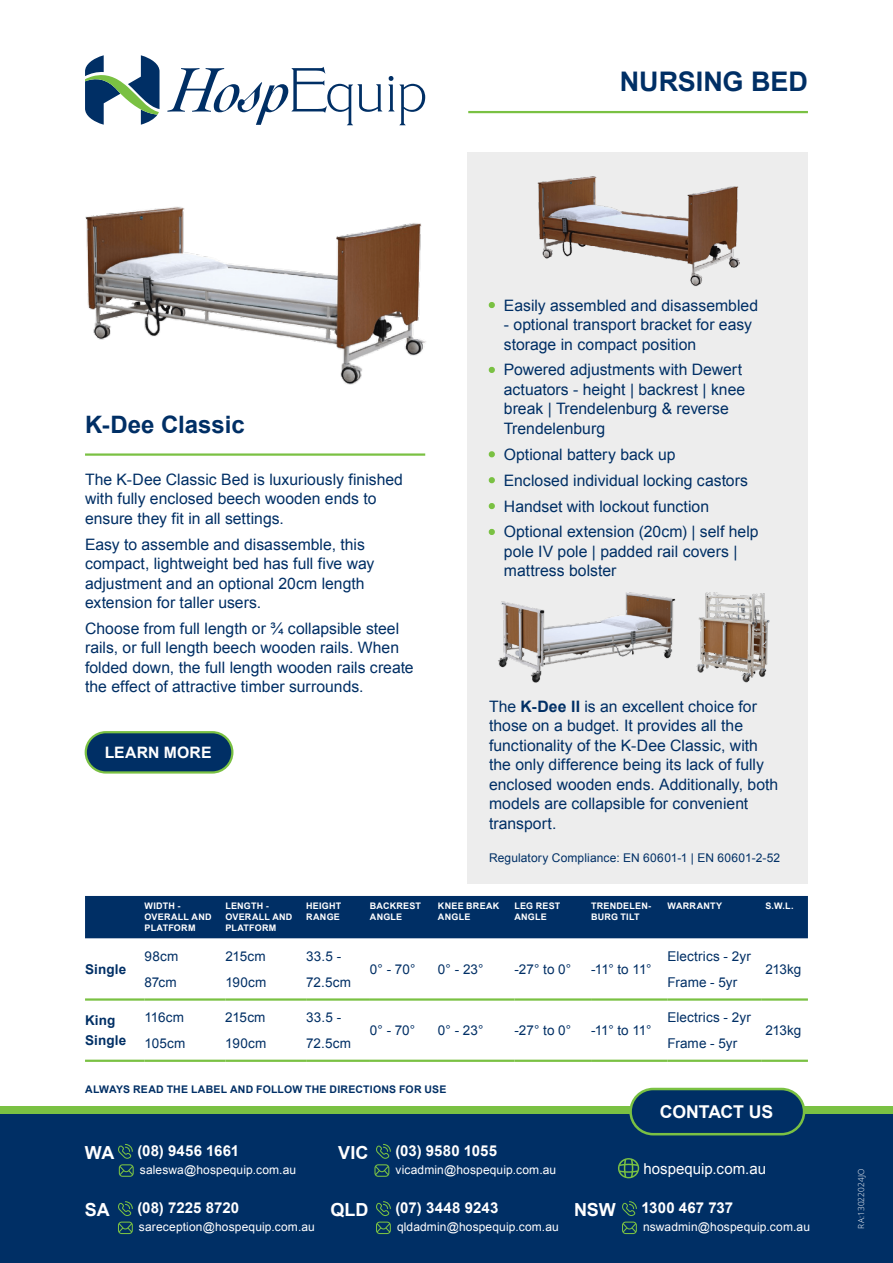
<style>
.page{position:relative;width:893px;height:1263px;background:#fff}
.page>*{position:absolute;margin:0;border:0;box-sizing:border-box;transform-origin:0 0}
.t1{font:700 27px "Arial";letter-spacing:-.005em;color:#002f65}
.t2{font:700 24px "Arial";color:#002f65}
.t3{font:700 18px "Arial";letter-spacing:-.005em;color:#fff}
.t4{font:700 17.7px "Arial";letter-spacing:-.01em;color:#fff}
.t5{font:15.75px/19.5px "Arial";color:#002f65}
.t6{font:700 15.75px "Arial";letter-spacing:.01em;color:#fff}
.t7{font:700 15px "Arial";letter-spacing:.01em;color:#fff}
.t8{font:15px "Arial";letter-spacing:.005em;color:#fff}
.t9{font:13.5px/26px "Arial";letter-spacing:.01em;color:#002f65}
.t10{font:700 13.5px/19.5px "Arial";letter-spacing:.01em;color:#002f65}
.t11{font:12px "Arial";letter-spacing:.01em;color:#fff}
.t12{font:12px "Arial";letter-spacing:.01em;color:#002f65}
.t13{font:700 10.5px "Arial";letter-spacing:.02em;color:#002f65}
.t14{font:700 9px/10.8px "Arial";letter-spacing:.025em;color:#fff}
.t15{font:300 8.25px "Open Sans";letter-spacing:.01em;color:#fff}
.s1{color:#7ac143}
.s2{font-weight:700}
</style>
<div class="page">
<svg style="left:167px;top:67px;width:258px;height:58px"></svg>
<svg style="left:85px;top:55px;width:75px;height:70px"></svg>
<hr style="left:468px;top:111px;width:340px;height:2px;background:#7ac143">
<div style="left:0;top:1106px;width:893px;height:130px;background:#7ac143"></div>
<div style="left:0;top:1114px;width:893px;height:149px;background:#002f65"></div>
<svg style="left:118px;top:1144px;width:16px;height:33px"></svg>
<svg style="left:374px;top:1144px;width:17px;height:33px"></svg>
<svg style="left:118px;top:1201px;width:15px;height:33px"></svg>
<svg style="left:376px;top:1201px;width:15px;height:33px"></svg>
<svg style="left:622px;top:1201px;width:15px;height:33px"></svg>
<svg style="left:618px;top:1158px;width:21px;height:20px"></svg>
<div style="left:86px;top:732px;width:146px;height:40px;background:#002f65;border-radius:20px"></div>
<div style="left:85px;top:731px;width:148px;height:43px;border:2px solid #7ac143;border-radius:20px"></div>
<img style="left:85px;top:207px;width:341px;height:177px">
<div style="left:631px;top:1089px;width:173px;height:45px;background:#002f65;border-radius:23px"></div>
<div style="left:629px;top:1088px;width:176px;height:47px;border:3px solid #7ac143;border-radius:23px"></div>
<hr style="left:85px;top:453px;width:340px;height:3px;background:#7ac143">
<div style="left:468px;top:152px;width:340px;height:731px;background:#ededed"></div>
<img style="left:537px;top:176px;width:202px;height:111px">
<div style="left:85px;top:896px;width:723px;height:42px;background:#002f65"></div>
<hr style="left:85px;top:998px;width:60px;height:3px;background:#7ac143">
<hr style="left:145px;top:998px;width:80px;height:3px;background:#7ac143">
<hr style="left:225px;top:998px;width:81px;height:3px;background:#7ac143">
<hr style="left:306px;top:998px;width:64px;height:3px;background:#7ac143">
<hr style="left:370px;top:998px;width:68px;height:3px;background:#7ac143">
<hr style="left:438px;top:998px;width:76px;height:3px;background:#7ac143">
<hr style="left:514px;top:998px;width:77px;height:3px;background:#7ac143">
<hr style="left:591px;top:998px;width:77px;height:3px;background:#7ac143">
<hr style="left:668px;top:998px;width:93px;height:3px;background:#7ac143">
<hr style="left:761px;top:998px;width:47px;height:3px;background:#7ac143">
<hr style="left:85px;top:1060px;width:60px;height:2px;background:#7ac143">
<hr style="left:145px;top:1060px;width:80px;height:2px;background:#7ac143">
<hr style="left:225px;top:1060px;width:81px;height:2px;background:#7ac143">
<hr style="left:306px;top:1060px;width:64px;height:2px;background:#7ac143">
<hr style="left:370px;top:1060px;width:68px;height:2px;background:#7ac143">
<hr style="left:438px;top:1060px;width:76px;height:2px;background:#7ac143">
<hr style="left:514px;top:1060px;width:77px;height:2px;background:#7ac143">
<hr style="left:591px;top:1060px;width:77px;height:2px;background:#7ac143">
<hr style="left:668px;top:1060px;width:93px;height:2px;background:#7ac143">
<hr style="left:761px;top:1060px;width:47px;height:2px;background:#7ac143">
<img style="left:498px;top:592px;width:178px;height:91px">
<img style="left:696px;top:592px;width:74px;height:91px">
<h1 class="t1" style="left:620px;top:63px;width:190px">NURSING BED</h1>
<h2 class="t2" style="left:85px;top:409px;width:161px">K-Dee Classic</h2>
<p class="t5" style="left:85px;top:469px;width:320px">The K-Dee Classic Bed is luxuriously finished with fully enclosed beech wooden ends to ensure they fit in all settings.</p>
<p class="t5" style="left:85px;top:534px;width:291px">Easy to assemble and disassemble, this compact, lightweight bed has full five way adjustment and an optional 20cm length extension for taller users.</p>
<p class="t5" style="left:85px;top:619px;width:330px">Choose from full length or ¾ collapsible steel rails, or full length beech wooden rails. When folded down, the full length wooden rails create the effect of attractive timber surrounds.</p>
<p class="t6" style="left:105px;top:742px;width:108px">LEARN MORE</p>
<p class="t5" style="left:489px;top:295px;width:271px"><span class="s1">•</span> Easily assembled and disassembled</p>
<p class="t5" style="left:504px;top:315px;width:250px">- optional transport bracket for easy storage in compact position</p>
<p class="t5" style="left:504px;top:360px;width:243px;text-indent:-15px"><span class="s1">•</span> Powered adjustments with Dewert actuators - height | backrest | knee break | Trendelenburg &amp; reverse<br>Trendelenburg</p>
<p class="t5" style="left:489px;top:445px;width:188px"><span class="s1">•</span> Optional battery back up</p>
<p class="t5" style="left:489px;top:471px;width:261px"><span class="s1">•</span> Enclosed individual locking castors</p>
<p class="t5" style="left:489px;top:496px;width:222px"><span class="s1">•</span> Handset with lockout function</p>
<p class="t5" style="left:504px;top:522px;width:256px;text-indent:-15px"><span class="s1">•</span> Optional extension (20cm) | self help pole IV pole | padded rail covers | mattress bolster</p>
<p class="t5" style="left:489px;top:697px;width:291px">The <span class="s2">K-Dee II</span> is an excellent choice for those on a budget. It provides all the functionality of the K-Dee Classic, with the only difference being its lack of fully enclosed wooden ends. Additionally, both models are collapsible for convenient transport.</p>
<p class="t12" style="left:489px;top:850px;width:293px">Regulatory Compliance: EN 60601-1 | EN 60601-2-52</p>
<p class="t10" style="left:85px;top:960px;width:43px">Single</p>
<p class="t14" style="left:145px;top:901px;width:69px">WIDTH -<br>OVERALL AND<br>PLATFORM</p>
<p class="t14" style="left:225px;top:901px;width:69px">LENGTH -<br>OVERALL AND<br>PLATFORM</p>
<p class="t14" style="left:306px;top:901px;width:37px">HEIGHT<br>RANGE</p>
<p class="t14" style="left:370px;top:901px;width:53px">BACKREST<br>ANGLE</p>
<p class="t14" style="left:438px;top:901px;width:63px">KNEE BREAK<br>ANGLE</p>
<p class="t14" style="left:514px;top:901px;width:47px">LEG REST<br>ANGLE</p>
<p class="t14" style="left:591px;top:901px;width:62px">TRENDELEN-<br>BURG TILT</p>
<p class="t14" style="left:668px;top:901px;width:56px">WARRANTY</p>
<p class="t14" style="left:765px;top:901px;width:30px">S.W.L.</p>
<p class="t9" style="left:145px;top:943px;width:35px">98cm<br>87cm</p>
<p class="t9" style="left:225px;top:943px;width:43px">215cm<br>190cm</p>
<p class="t9" style="left:306px;top:943px;width:46px">33.5 -<br>72.5cm</p>
<p class="t9" style="left:370px;top:956px;width:47px">0° - 70°</p>
<p class="t9" style="left:438px;top:956px;width:47px">0° - 23°</p>
<p class="t9" style="left:514px;top:956px;width:58px">-27° to 0°</p>
<p class="t9" style="left:591px;top:956px;width:62px">-11° to 11°</p>
<p class="t9" style="left:668px;top:943px;width:85px">Electrics - 2yr<br>Frame - 5yr</p>
<p class="t9" style="left:765px;top:956px;width:37px">213kg</p>
<p class="t10" style="left:85px;top:1011px;width:43px">King<br>Single</p>
<p class="t9" style="left:145px;top:1004px;width:42px">116cm<br>105cm</p>
<p class="t9" style="left:225px;top:1004px;width:43px">215cm<br>190cm</p>
<p class="t9" style="left:306px;top:1004px;width:46px">33.5 -<br>72.5cm</p>
<p class="t9" style="left:370px;top:1017px;width:47px">0° - 70°</p>
<p class="t9" style="left:438px;top:1017px;width:47px">0° - 23°</p>
<p class="t9" style="left:514px;top:1017px;width:58px">-27° to 0°</p>
<p class="t9" style="left:591px;top:1017px;width:62px">-11° to 11°</p>
<p class="t9" style="left:667px;top:1004px;width:85px">Electrics - 2yr<br>Frame - 5yr</p>
<p class="t9" style="left:765px;top:1017px;width:37px">213kg</p>
<p class="t13" style="left:85px;top:1082px;width:363px">ALWAYS READ THE LABEL AND FOLLOW THE DIRECTIONS FOR USE</p>
<p class="t4" style="left:660px;top:1100px;width:115px">CONTACT US</p>
<p class="t3" style="left:85px;top:1140px;width:31px">WA</p>
<p class="t7" style="left:137px;top:1141px;width:103px">(08) 9456 1661</p>
<p class="t3" style="left:338px;top:1140px;width:32px">VIC</p>
<p class="t7" style="left:395px;top:1141px;width:103px">(03) 9580 1055</p>
<p class="t11" style="left:140px;top:1162px;width:158px">saleswa@hospequip.com.au</p>
<p class="t11" style="left:395px;top:1162px;width:162px">vicadmin@hospequip.com.au</p>
<p class="t3" style="left:85px;top:1198px;width:26px">SA</p>
<p class="t7" style="left:137px;top:1198px;width:103px">(08) 7225 8720</p>
<p class="t3" style="left:331px;top:1198px;width:39px">QLD</p>
<p class="t7" style="left:395px;top:1198px;width:105px">(07) 3448 9243</p>
<p class="t3" style="left:574px;top:1198px;width:43px">NSW</p>
<p class="t7" style="left:641px;top:1198px;width:93px">1300 467 737</p>
<p class="t11" style="left:139px;top:1219px;width:177px">sareception@hospequip.com.au</p>
<p class="t11" style="left:397px;top:1219px;width:163px">qldadmin@hospequip.com.au</p>
<p class="t11" style="left:643px;top:1219px;width:168px">nswadmin@hospequip.com.au</p>
<p class="t8" style="left:643px;top:1159px;width:124px">hospequip.com.au</p>
<p class="t15" style="left:855px;top:1228px;width:61px;rotate:-90deg">RA:13022024JO</p>
</div>
